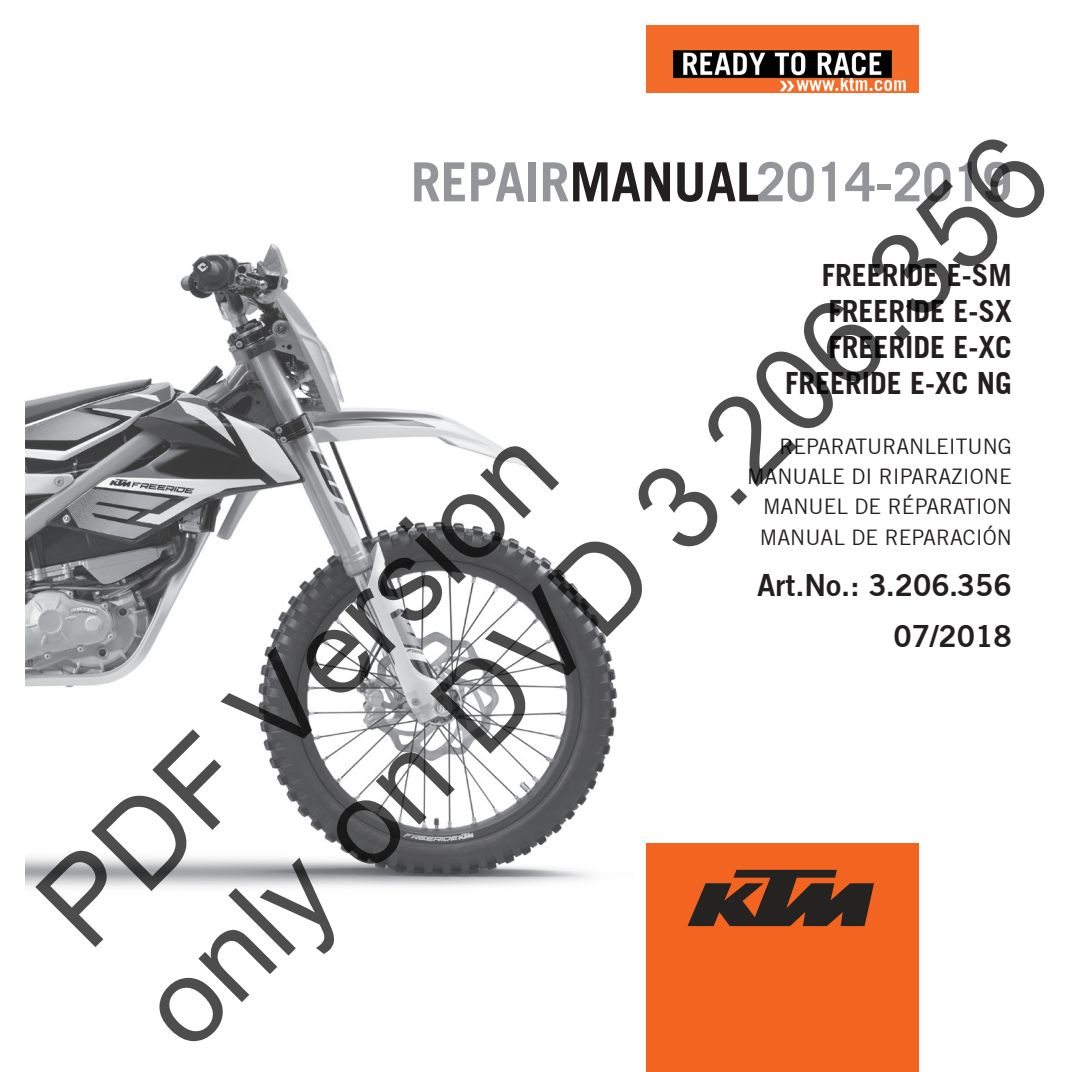
<style>
.page{position:relative;width:1080px;height:1072px;background:#fff}
.page>*{position:absolute;margin:0;border:0;box-sizing:border-box;transform-origin:0 0}
.t1{font:118.8px/142.5px "Arial";color:rgb(0 0 0/.7)}
.t2{font:700 54px "Trade Gothic";letter-spacing:-.005em;color:#939598}
.t3{font:700 30px/36px "Trade Gothic";color:#231f20;text-align:right}
.t4{font:30px/51.3px "Trade Gothic Bold Two";color:#231f20;text-align:right}
.t5{font:21px/30px "Trade Gothic";color:#231f20;text-align:right}
.s1{color:#231f20}
</style>
<div class="page">
<img style="left:26px;top:243px;width:592px;height:645px">
<img style="left:646px;top:26px;width:272px;height:66px">
<div style="left:646px;top:843px;width:272px;height:228px;background:#f36421"></div>
<svg style="left:687px;top:869px;width:187px;height:57px"></svg>
<h1 class="t1" style="left:10px;top:874px;width:1230px;rotate:-45deg">PDF Version<br>only on DVD 3.206.356</h1>
<h2 class="t2" style="left:411px;top:149px;width:603px">REPAIR<span class="s1">MANUAL</span>2014-2019</h2>
<h3 class="t3" style="left:785px;top:257px;width:228px">FREERIDE E-SM<br>FREERIDE E-SX<br>FREERIDE E-XC<br>FREERIDE E-XC NG</h3>
<p class="t5" style="left:747px;top:432px;width:266px">REPARATURANLEITUNG<br>MANUALE DI RIPARAZIONE<br>MANUEL DE RÉPARATION<br>MANUAL DE REPARACIÓN</p>
<h3 class="t4" style="left:757px;top:559px;width:256px">Art.No.: 3.206.356<br>07/2018</h3>
</div>
